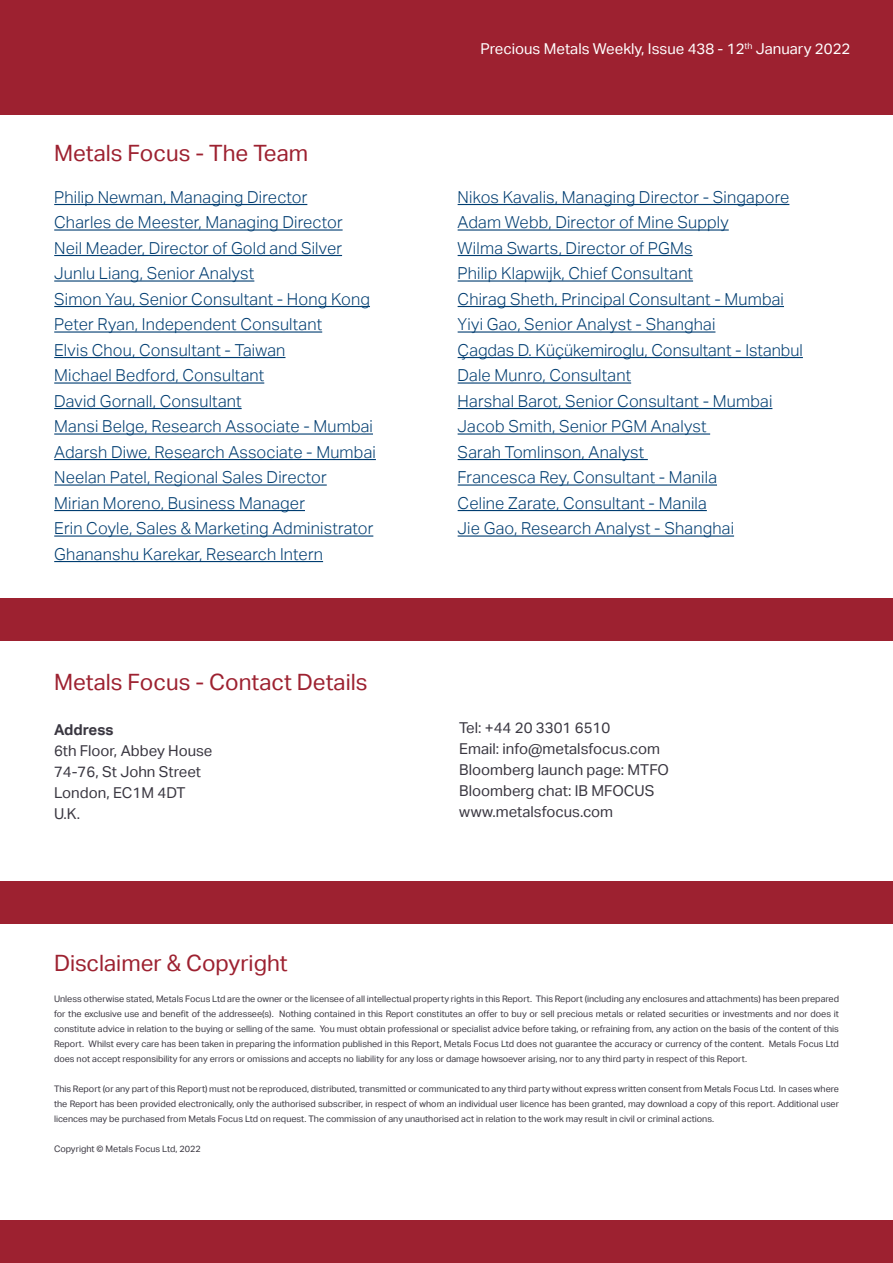
<style>
.page{position:relative;width:893px;height:1263px;background:#fff}
.page>*{position:absolute;margin:0;border:0;box-sizing:border-box;transform-origin:0 0}
.Main_-_Subheading{font:22.5px "Aktiv Grotesk";color:#9d2130}
.Body_Cell__LEFT{font:300 16.5px/25.5px "Aktiv Grotesk";letter-spacing:.01em;color:#003d71}
.Main{font:15px "Aktiv Grotesk";color:#3a3741}
.t1{font:15px "Aktiv Grotesk";color:#fff}
.Main-2{font:700 15px "Aktiv Grotesk";color:#3a3741}
.Sponsors{font:9px/15px "Aktiv Grotesk";color:#3a3741;text-align:justify}
</style>
<div class="page">
<div style="left:0;top:0;width:893px;height:115px;background:#9d2130"></div>
<div style="left:0;top:598px;width:893px;height:43px;background:#9d2130"></div>
<div style="left:0;top:881px;width:893px;height:43px;background:#9d2130"></div>
<div style="left:0;top:1220px;width:893px;height:43px;background:#9d2130"></div>
<hr style="left:54px;top:204px;width:253px;height:1px;background:#003d71">
<hr style="left:54px;top:229px;width:289px;height:2px;background:#003d71">
<hr style="left:54px;top:255px;width:288px;height:1px;background:#003d71">
<hr style="left:54px;top:280px;width:200px;height:2px;background:#003d71">
<hr style="left:54px;top:306px;width:316px;height:1px;background:#003d71">
<hr style="left:54px;top:331px;width:268px;height:2px;background:#003d71">
<hr style="left:54px;top:357px;width:231px;height:1px;background:#003d71">
<hr style="left:54px;top:382px;width:210px;height:2px;background:#003d71">
<hr style="left:54px;top:408px;width:188px;height:1px;background:#003d71">
<hr style="left:54px;top:433px;width:319px;height:2px;background:#003d71">
<hr style="left:54px;top:459px;width:322px;height:1px;background:#003d71">
<hr style="left:54px;top:484px;width:273px;height:2px;background:#003d71">
<hr style="left:54px;top:510px;width:251px;height:1px;background:#003d71">
<hr style="left:54px;top:535px;width:319px;height:2px;background:#003d71">
<hr style="left:54px;top:561px;width:269px;height:1px;background:#003d71">
<hr style="left:458px;top:204px;width:331px;height:1px;background:#003d71">
<hr style="left:458px;top:229px;width:271px;height:2px;background:#003d71">
<hr style="left:458px;top:255px;width:235px;height:1px;background:#003d71">
<hr style="left:458px;top:280px;width:235px;height:2px;background:#003d71">
<hr style="left:458px;top:306px;width:326px;height:1px;background:#003d71">
<hr style="left:458px;top:331px;width:257px;height:2px;background:#003d71">
<hr style="left:458px;top:357px;width:345px;height:1px;background:#003d71">
<hr style="left:458px;top:382px;width:173px;height:2px;background:#003d71">
<hr style="left:458px;top:408px;width:314px;height:1px;background:#003d71">
<hr style="left:458px;top:433px;width:252px;height:2px;background:#003d71">
<hr style="left:458px;top:459px;width:190px;height:1px;background:#003d71">
<hr style="left:458px;top:484px;width:259px;height:2px;background:#003d71">
<hr style="left:458px;top:510px;width:249px;height:1px;background:#003d71">
<hr style="left:458px;top:535px;width:276px;height:2px;background:#003d71">
<p class="Main_-_Subheading" style="left:54px;top:140px;width:256px">Metals Focus - The Team</p>
<p class="Body_Cell__LEFT" style="left:54px;top:184px;width:255px">Philip Newman, Managing Director</p>
<p class="Body_Cell__LEFT" style="left:54px;top:210px;width:290px">Charles de Meester, Managing Director</p>
<p class="Body_Cell__LEFT" style="left:54px;top:235px;width:289px">Neil Meader, Director of Gold and Silver</p>
<p class="Body_Cell__LEFT" style="left:54px;top:261px;width:317px">Junlu Liang, Senior Analyst<br>Simon Yau, Senior Consultant - Hong Kong</p>
<p class="Body_Cell__LEFT" style="left:54px;top:312px;width:269px">Peter Ryan, Independent Consultant</p>
<p class="Body_Cell__LEFT" style="left:54px;top:337px;width:233px">Elvis Chou, Consultant - Taiwan</p>
<p class="Body_Cell__LEFT" style="left:54px;top:363px;width:212px">Michael Bedford, Consultant<br>David Gornall, Consultant</p>
<p class="Body_Cell__LEFT" style="left:54px;top:414px;width:320px">Mansi Belge, Research Associate - Mumbai</p>
<p class="Body_Cell__LEFT" style="left:54px;top:439px;width:323px">Adarsh Diwe, Research Associate - Mumbai</p>
<p class="Body_Cell__LEFT" style="left:54px;top:465px;width:274px">Neelan Patel, Regional Sales Director</p>
<p class="Body_Cell__LEFT" style="left:54px;top:490px;width:252px">Mirian Moreno, Business Manager</p>
<p class="Body_Cell__LEFT" style="left:54px;top:516px;width:321px">Erin Coyle, Sales &amp; Marketing Administrator</p>
<p class="Body_Cell__LEFT" style="left:54px;top:541px;width:270px">Ghananshu Karekar, Research Intern</p>
<p class="Main_-_Subheading" style="left:54px;top:669px;width:315px">Metals Focus - Contact Details</p>
<p class="Main-2" style="left:54px;top:721px;width:61px">Address</p>
<p class="Main" style="left:54px;top:742px;width:160px">6th Floor, Abbey House</p>
<p class="Main" style="left:54px;top:763px;width:149px">74-76, St John Street</p>
<p class="Main" style="left:54px;top:784px;width:133px">London, EC1M 4DT</p>
<p class="Main" style="left:54px;top:805px;width:28px">U.K.</p>
<p class="Main_-_Subheading" style="left:54px;top:950px;width:235px">Disclaimer &amp; Copyright</p>
<h3 class="t1" style="left:481px;top:40px;width:371px">Precious Metals Weekly, Issue 438 - 12<sup>th</sup> January 2022</h3>
<p class="Body_Cell__LEFT" style="left:458px;top:184px;width:333px">Nikos Kavalis, Managing Director - Singapore</p>
<p class="Body_Cell__LEFT" style="left:458px;top:210px;width:273px">Adam Webb, Director of Mine Supply</p>
<p class="Body_Cell__LEFT" style="left:458px;top:235px;width:236px">Wilma Swarts, Director of PGMs</p>
<p class="Body_Cell__LEFT" style="left:458px;top:261px;width:237px">Philip Klapwijk, Chief Consultant</p>
<p class="Body_Cell__LEFT" style="left:458px;top:286px;width:328px">Chirag Sheth, Principal Consultant - Mumbai</p>
<p class="Body_Cell__LEFT" style="left:458px;top:312px;width:259px">Yiyi Gao, Senior Analyst - Shanghai</p>
<p class="Body_Cell__LEFT" style="left:458px;top:337px;width:347px">Çagdas D. Küçükemiroglu, Consultant - Istanbul</p>
<p class="Body_Cell__LEFT" style="left:458px;top:363px;width:175px">Dale Munro, Consultant</p>
<p class="Body_Cell__LEFT" style="left:458px;top:388px;width:316px">Harshal Barot, Senior Consultant - Mumbai</p>
<p class="Body_Cell__LEFT" style="left:458px;top:414px;width:250px">Jacob Smith, Senior PGM Analyst</p>
<p class="Body_Cell__LEFT" style="left:458px;top:439px;width:188px">Sarah Tomlinson, Analyst</p>
<p class="Body_Cell__LEFT" style="left:458px;top:465px;width:261px">Francesca Rey, Consultant - Manila</p>
<p class="Body_Cell__LEFT" style="left:458px;top:490px;width:251px">Celine Zarate, Consultant - Manila</p>
<p class="Body_Cell__LEFT" style="left:458px;top:516px;width:278px">Jie Gao, Research Analyst - Shanghai</p>
<p class="Main" style="left:459px;top:719px;width:153px">Tel: +44 20 3301 6510</p>
<p class="Main" style="left:459px;top:740px;width:202px">Email: info@metalsfocus.com</p>
<p class="Main" style="left:459px;top:761px;width:211px">Bloomberg launch page: MTFO</p>
<p class="Main" style="left:459px;top:782px;width:197px">Bloomberg chat: IB MFOCUS</p>
<p class="Main" style="left:459px;top:803px;width:155px">www.metalsfocus.com</p>
<p class="Sponsors" style="left:54px;top:991px;width:786px">Unless otherwise stated, Metals Focus Ltd are the owner or the licensee of all intellectual property rights in this Report. This Report (including any enclosures and attachments) has been prepared for the exclusive use and benefit of the addressee(s). Nothing contained in this Report constitutes an offer to buy or sell precious metals or related securities or investments and nor does it constitute advice in relation to the buying or selling of the same. You must obtain professional or specialist advice before taking, or refraining from, any action on the basis of the content of this Report. Whilst every care has been taken in preparing the information published in this Report, Metals Focus Ltd does not guarantee the accuracy or currency of the content. Metals Focus Ltd does not accept responsibility for any errors or omissions and accepts no liability for any loss or damage howsoever arising, nor to any third party in respect of this Report.</p>
<p class="Sponsors" style="left:54px;top:1081px;width:786px">This Report (or any part of this Report) must not be reproduced, distributed, transmitted or communicated to any third party without express written consent from Metals Focus Ltd. In cases where the Report has been provided electronically, only the authorised subscriber, in respect of whom an individual user licence has been granted, may download a copy of this report. Additional user licences may be purchased from Metals Focus Ltd on request. The commission of any unauthorised act in relation to the work may result in civil or criminal actions.</p>
<p class="Sponsors" style="left:54px;top:1141px;width:148px">Copyright © Metals Focus Ltd, 2022</p>
</div>
